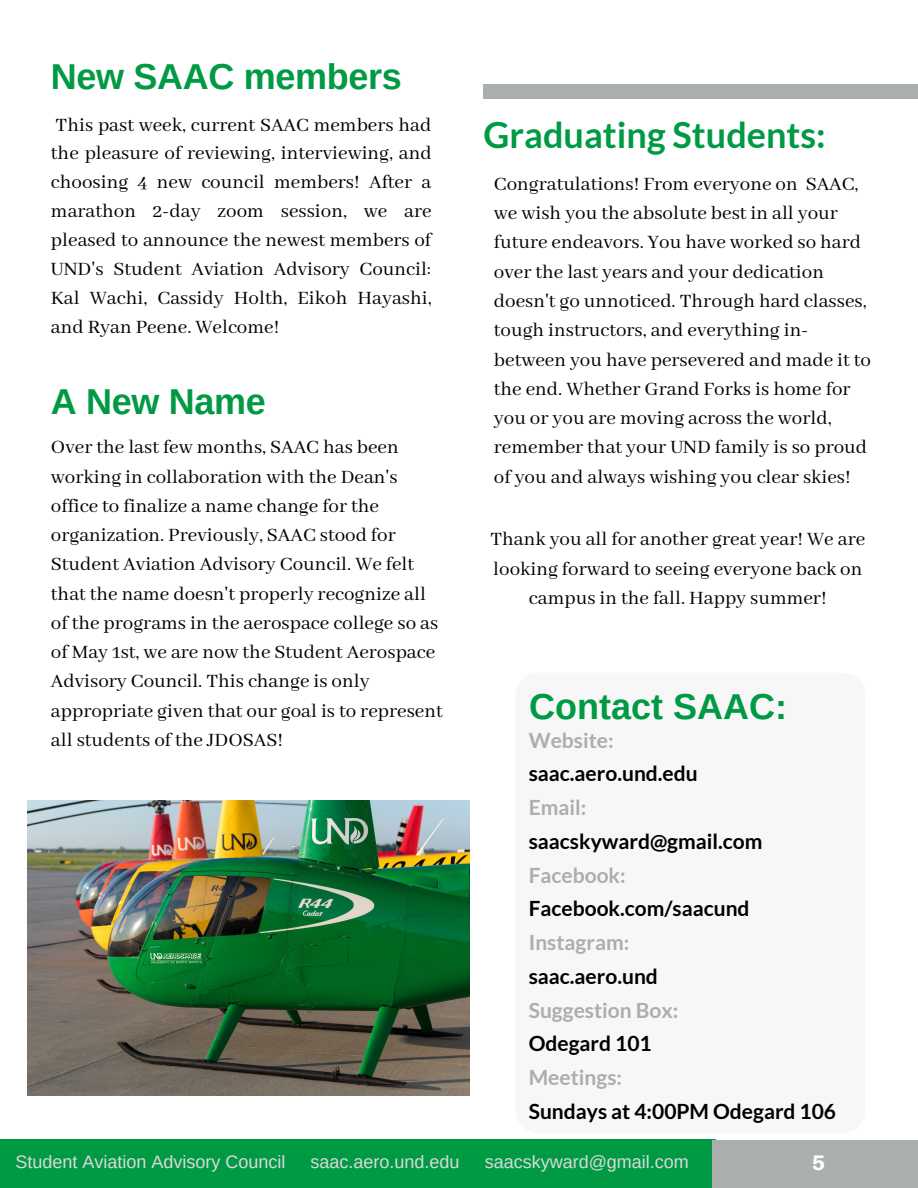
<style>
.page{position:relative;width:918px;height:1188px;background:#fff}
.page>*{position:absolute;margin:0;border:0;box-sizing:border-box;transform-origin:0 0}
.t1{font:700 36px "Arimo";letter-spacing:-.01em;color:#009a44}
.t2{font:700 36px "Lato";color:#009a44}
.t3{font:21px/29.2px "Abhaya Libre";color:#000}
.t4{font:700 21px "Lato";color:#000}
.t5{font:700 21px "Lato";color:#aaaead}
.t6{font:800 21px "Aileron";color:#fff}
.t7{font:18px "Arimo";color:#d9d9d9}
</style>
<div class="page">
<div style="left:0;top:1140px;width:716px;height:48px;background:#009a44"></div>
<div style="left:712px;top:1140px;width:206px;height:48px;background:#aaaead"></div>
<div style="left:483px;top:85px;width:435px;height:13px;background:#aaaead"></div>
<div style="left:516px;top:673px;width:349px;height:460px;background:#f7f7f7;border-radius:22px"></div>
<img style="left:27px;top:801px;width:442px;height:295px">
<h1 class="t1" style="left:51px;top:56px;width:352px">New SAAC members</h1>
<p class="t3" style="left:51px;top:111px;width:382px;text-align:justify">This past week, current SAAC members had the pleasure of reviewing, interviewing, and choosing 4 new council members! After a marathon 2-day zoom session, we are pleased to announce the newest members of UND's Student Aviation Advisory Council:<br>Kal Wachi, Cassidy Holth, Eikoh Hayashi, and Ryan Peene. Welcome!</p>
<h1 class="t1" style="left:51px;top:381px;width:216px">A New Name</h1>
<p class="t3" style="left:51px;top:434px;width:393px">Over the last few months, SAAC has been working in collaboration with the Dean's office to finalize a name change for the organization. Previously, SAAC stood for Student Aviation Advisory Council. We felt that the name doesn't properly recognize all of the programs in the aerospace college so as of May 1st, we are now the Student Aerospace Advisory Council. This change is only appropriate given that our goal is to represent all students of the JDOSAS!</p>
<h1 class="t2" style="left:483px;top:112px;width:344px">Graduating Students:</h1>
<p class="t3" style="left:494px;top:170px;width:379px">Congratulations! From everyone on SAAC, we wish you the absolute best in all your future endeavors. You have worked so hard over the last years and your dedication doesn't go unnoticed. Through hard classes, tough instructors, and everything in&shy;between you have persevered and made it to the end. Whether Grand Forks is home for you or you are moving across the world, remember that your UND family is so proud of you and always wishing you clear skies!</p>
<p class="t3" style="left:490px;top:526px;width:376px;text-align:center">Thank you all for another great year! We are looking forward to seeing everyone back on campus in the fall. Happy summer!</p>
<h1 class="t1" style="left:529px;top:686px;width:259px">Contact SAAC:</h1>
<p class="t5" style="left:529px;top:727px;width:86px">Website:</p>
<p class="t4" style="left:529px;top:761px;width:170px">saac.aero.und.edu</p>
<p class="t5" style="left:529px;top:794px;width:59px">Email:</p>
<p class="t4" style="left:529px;top:828px;width:235px">saacskyward@gmail.com</p>
<p class="t5" style="left:529px;top:862px;width:98px">Facebook:</p>
<p class="t4" style="left:529px;top:896px;width:222px">Facebook.com/saacund</p>
<p class="t5" style="left:529px;top:929px;width:102px">Instagram:</p>
<p class="t4" style="left:529px;top:963px;width:131px">saac.aero.und</p>
<p class="t5" style="left:529px;top:997px;width:151px">Suggestion Box:</p>
<p class="t4" style="left:529px;top:1031px;width:124px">Odegard 101</p>
<p class="t5" style="left:529px;top:1064px;width:95px">Meetings:</p>
<p class="t4" style="left:529px;top:1098px;width:309px">Sundays at 4:00PM Odegard 106</p>
<p class="t7" style="left:15px;top:1152px;width:271px">Student Aviation Advisory Council</p>
<p class="t7" style="left:311px;top:1152px;width:151px">saac.aero.und.edu</p>
<p class="t7" style="left:485px;top:1152px;width:206px">saacskyward@gmail.com</p>
<p class="t6" style="left:812px;top:1150px;width:15px">5</p>
</div>
